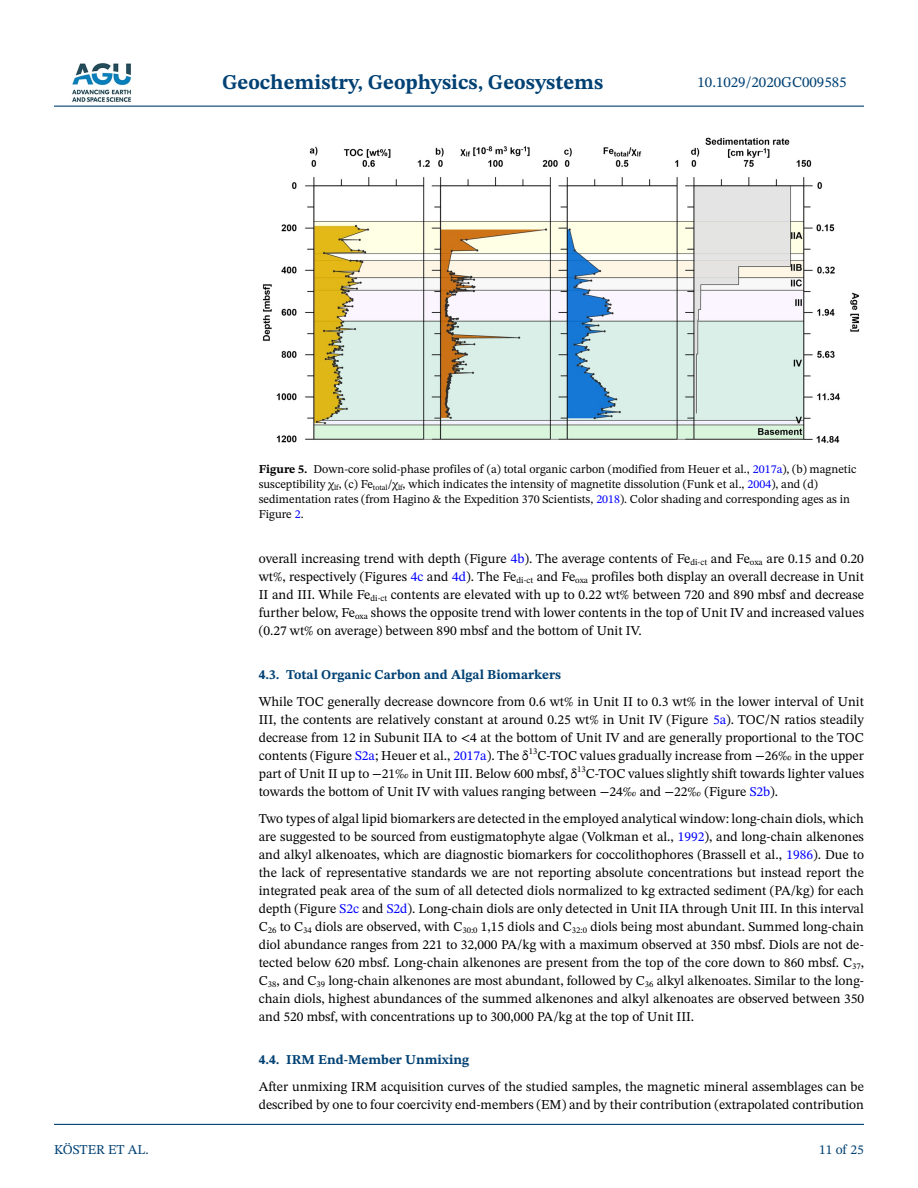
<style>
.page{position:relative;width:918px;height:1188px;background:#fff}
.page>*{position:absolute;margin:0;border:0;box-sizing:border-box;transform-origin:0 0}
.t1{font:700 21px "STIX Two Text";color:#004174}
.t2{font:15px "STIX Two Text";color:#004174}
.t3{font:13.5px/18px "STIX Two Text";color:#000;text-align:justify}
.t4{font:700 13.5px "STIX Two Text";color:#004174}
.t5{font:13.5px "STIX Two Text";color:#004174}
.t6{font:12px/15px "STIX Two Text";color:#000}
.s1{font-weight:700}
.s2{color:#00f}
</style>
<div class="page">
<hr style="left:54px;top:106px;width:810px;height:1px;background:#004174">
<hr style="left:54px;top:1124px;width:810px;height:1px;background:#004174">
<img style="left:72px;top:63px;width:59px;height:39px">
<img style="left:263px;top:137px;width:597px;height:306px">
<h1 class="t1" style="left:222px;top:67px;width:383px">Geochemistry, Geophysics, Geosystems</h1>
<p class="t2" style="left:697px;top:72px;width:151px">10.1029/2020GC009585</p>
<p class="t5" style="left:54px;top:1140px;width:96px">KÖSTER ET AL.</p>
<p class="t6" style="left:259px;top:462px;width:599px"><span class="s1">Figure 5.</span> Down-core solid-phase profiles of (a) total organic carbon (modified from Heuer et al., <span class="s2">2017a</span>), (b) magnetic susceptibility χ<sub>lf</sub>, (c) Fe<sub>total</sub>/χ<sub>lf</sub>, which indicates the intensity of magnetite dissolution (Funk et al., <span class="s2">2004</span>), and (d) sedimentation rates (from Hagino &amp; the Expedition 370 Scientists, <span class="s2">2018</span>). Color shading and corresponding ages as in Figure <span class="s2">2</span>.</p>
<p class="t3" style="left:259px;top:550px;width:607px">overall increasing trend with depth (Figure <span class="s2">4b</span>). The average contents of Fe<sub>di-ct</sub> and Fe<sub>oxa</sub> are 0.15 and 0.20 wt%, respectively (Figures <span class="s2">4c</span> and <span class="s2">4d</span>). The Fe<sub>di-ct</sub> and Fe<sub>oxa</sub> profiles both display an overall decrease in Unit II and III. While Fe<sub>di-ct</sub> contents are elevated with up to 0.22 wt% between 720 and 890 mbsf and decrease further below, Fe<sub>oxa</sub> shows the opposite trend with lower contents in the top of Unit IV and increased values (0.27 wt% on average) between 890 mbsf and the bottom of Unit IV.</p>
<p class="t4" style="left:259px;top:665px;width:304px">4.3. Total Organic Carbon and Algal Biomarkers</p>
<p class="t3" style="left:259px;top:692px;width:607px">While TOC generally decrease downcore from 0.6 wt% in Unit II to 0.3 wt% in the lower interval of Unit III, the contents are relatively constant at around 0.25 wt% in Unit IV (Figure <span class="s2">5a</span>). TOC/N ratios steadily decrease from 12 in Subunit IIA to &lt;4 at the bottom of Unit IV and are generally proportional to the TOC contents (Figure <span class="s2">S2a</span>; Heuer et al., <span class="s2">2017a</span>). The δ<sup>13</sup>C-TOC values gradually increase from −26‰ in the upper part of Unit II up to −21‰ in Unit III. Below 600 mbsf, δ<sup>13</sup>C-TOC values slightly shift towards lighter values towards the bottom of Unit IV with values ranging between −24‰ and −22‰ (Figure <span class="s2">S2b</span>).</p>
<p class="t3" style="left:259px;top:809px;width:607px">Two types of algal lipid biomarkers are detected in the employed analytical window: long-chain diols, which are suggested to be sourced from eustigmatophyte algae (Volkman et al., <span class="s2">1992</span>), and long-chain alkenones and alkyl alkenoates, which are diagnostic biomarkers for coccolithophores (Brassell et al., <span class="s2">1986</span>). Due to the lack of representative standards we are not reporting absolute concentrations but instead report the integrated peak area of the sum of all detected diols normalized to kg extracted sediment (PA/kg) for each depth (Figure <span class="s2">S2c</span> and <span class="s2">S2d</span>). Long-chain diols are only detected in Unit IIA through Unit III. In this interval C<sub>26</sub> to C<sub>34</sub> diols are observed, with C<sub>30:0</sub> 1,15 diols and C<sub>32:0</sub> diols being most abundant. Summed long-chain diol abundance ranges from 221 to 32,000 PA/kg with a maximum observed at 350 mbsf. Diols are not de&shy;tected below 620 mbsf. Long-chain alkenones are present from the top of the core down to 860 mbsf. C<sub>37</sub>, C<sub>38</sub>, and C<sub>39</sub> long-chain alkenones are most abundant, followed by C<sub>36</sub> alkyl alkenoates. Similar to the long&shy;chain diols, highest abundances of the summed alkenones and alkyl alkenoates are observed between 350 and 520 mbsf, with concentrations up to 300,000 PA/kg at the top of Unit III.</p>
<p class="t4" style="left:259px;top:1050px;width:212px">4.4. IRM End-Member Unmixing</p>
<p class="t3" style="left:259px;top:1078px;width:607px">After unmixing IRM acquisition curves of the studied samples, the magnetic mineral assemblages can be described by one to four coercivity end-members (EM) and by their contribution (extrapolated contribution</p>
<p class="t5" style="left:819px;top:1140px;width:46px">11 of 25</p>
</div>
